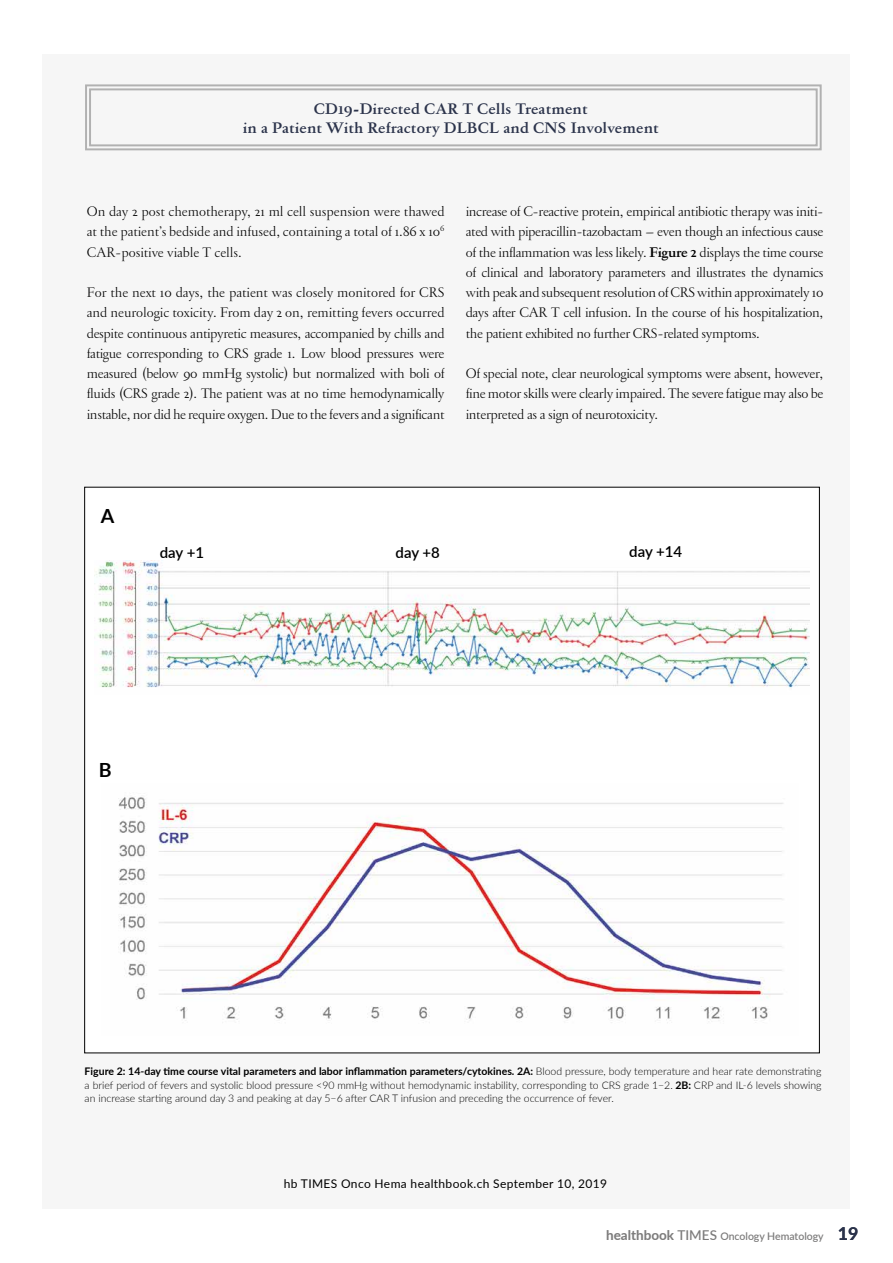
<style>
.page{position:relative;width:893px;height:1263px;background:#fff}
.page>*{position:absolute;margin:0;border:0;box-sizing:border-box;transform-origin:0 0}
.t1{font:700 19.5px "Lato";color:#000}
.t2{font:700 16.5px/19.5px "Garamond FB Text";letter-spacing:.01em;color:#2b334b;text-align:center}
.t3{font:300 15px/20.2px "Garamond FB Text";letter-spacing:-.02em;color:#000;text-align:justify}
.t4{font:600 15px "Lato";color:#000}
.t5{font:12px "Lato";letter-spacing:.03em;color:#000}
.t6{font:300 10.5px/13.5px "Lato";color:#000;text-align:justify}
.t7{font:500 10.5px "Lato";color:#7c7b7b}
.s1{font-weight:700}
.s2{font-weight:700;font-size:13.5px}
.s3{font-size:13.5px}
.s4{font-weight:700;font-size:17.85px;color:#2b334b}
</style>
<div class="page">
<div style="left:43px;top:54px;width:807px;height:1154px;background:#f6f6f6"></div>
<div style="left:85px;top:487px;width:734px;height:566px;background:#fff"></div>
<img style="left:94px;top:560px;width:715px;height:128px">
<img style="left:118px;top:797px;width:666px;height:226px">
<svg style="left:85px;top:84px;width:737px;height:67px"></svg>
<p class="t2" style="left:243px;top:100px;width:418px">CD19-Directed CAR T Cells Treatment<br>in a Patient With Refractory DLBCL and CNS Involvement</p>
<p class="t3" style="left:87px;top:202px;width:359px">On day 2 post chemotherapy, 21 ml cell suspension were thawed at the patient’s bedside and infused, containing a total of 1.86 x 10<sup>6<br></sup>CAR-positive viable T cells.</p>
<p class="t3" style="left:87px;top:283px;width:359px">For the next 10 days, the patient was closely monitored for CRS and neurologic toxicity. From day 2 on, remitting fevers occurred despite continuous antipyretic measures, accompanied by chills and fatigue corresponding to CRS grade 1. Low blood pressures were measured (below 90 mmHg systolic) but normalized with boli of fluids (CRS grade 2). The patient was at no time hemodynamically instable, nor did he require oxygen. Due to the fevers and a significant</p>
<p class="t3" style="left:466px;top:202px;width:359px">increase of C-reactive protein, empirical antibiotic therapy was initi&shy;ated with piperacillin-tazobactam – even though an infectious cause of the inflammation was less likely. <span class="s1">Figure 2</span> displays the time course of clinical and laboratory parameters and illustrates the dynamics with peak and subsequent resolution of CRS within approximately 10 days after CAR T cell infusion. In the course of his hospitalization, the patient exhibited no further CRS-related symptoms.</p>
<p class="t3" style="left:466px;top:364px;width:359px">Of special note, clear neurological symptoms were absent, however, fine motor skills were clearly impaired. The severe fatigue may also be interpreted as a sign of neurotoxicity.</p>
<h1 class="t1" style="left:101px;top:501px;width:15px">A</h1>
<p class="t4" style="left:160px;top:542px;width:46px">day +1</p>
<p class="t4" style="left:396px;top:542px;width:46px">day +8</p>
<p class="t4" style="left:629px;top:540px;width:55px">day +14</p>
<h1 class="t1" style="left:99px;top:756px;width:14px">B</h1>
<p class="t6" style="left:85px;top:1064px;width:738px"><span class="s1">Figure 2: 14-day time course vital parameters and labor inflammation parameters/cytokines. 2A:</span> Blood pressure, body temperature and hear rate demonstrating a brief period of fevers and systolic blood pressure &lt;90 mmHg without hemodynamic instability, corresponding to CRS grade 1−2. <span class="s1">2B:</span> CRP and IL-6 levels showing an increase starting around day 3 and peaking at day 5−6 after CAR T infusion and preceding the occurrence of fever.</p>
<p class="t5" style="left:284px;top:1175px;width:325px">hb TIMES Onco Hema healthbook.ch September 10, 2019</p>
<p class="t7" style="left:606px;top:1228px;width:254px"><span class="s2">healthbook</span> <span class="s3">TIMES</span> Oncology Hematology <span class="s4">19</span></p>
</div>
